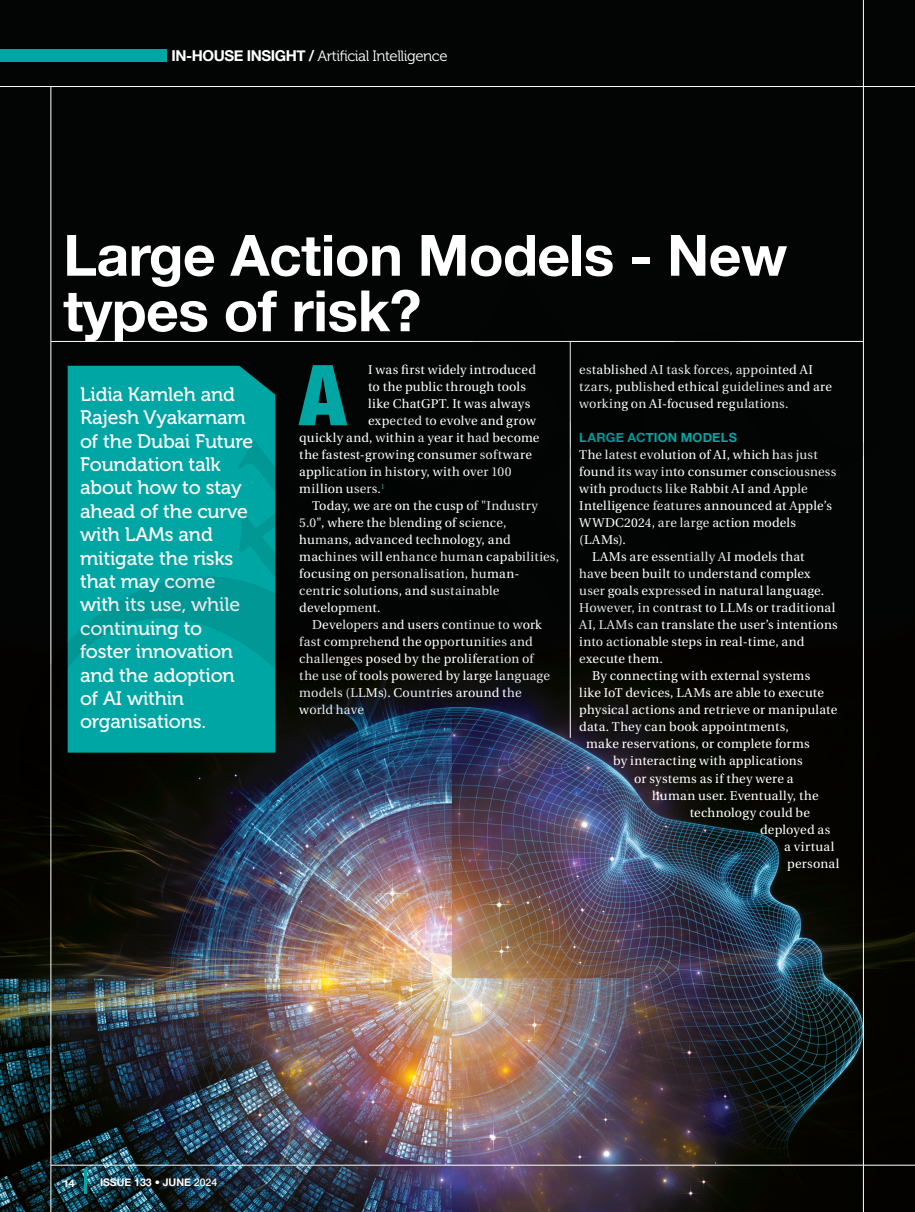
<style>
.page{position:relative;width:915px;height:1212px;background:#fff}
.page>*{position:absolute;margin:0;border:0;box-sizing:border-box;transform-origin:0 0}
.t1{font:900 condensed 84.15px "Helvetica Neue";color:#00a6a3}
.t2{font:700 57px/55.5px "Helvetica Neue";letter-spacing:-.01em;color:#fff}
.t3{font:19.5px/23.4px "Museo 500";letter-spacing:-.01em;color:#fff}
.t4{font:15px "Museo 300";letter-spacing:-.03em;color:#fff}
.t5{font:12.75px/17px "Utopia";letter-spacing:.015em;color:#fff}
.t6{font:700 12.75px "Helvetica Neue";letter-spacing:.015em;color:#00a6a3}
.t7{font:12.75px "Utopia";letter-spacing:.045em;color:#fff}
.t8{font:700 10.5px "Helvetica Neue";color:#fff}
.s1{font-family:"Helvetica Neue";font-weight:700}
.s2{font-family:"Avenir LT Std";font-weight:300}
.s3{font-weight:500}
</style>
<div class="page">
<img style="left:0;top:0;width:914px;height:1212px">
<hr style="left:84px;top:1170px;width:3px;height:24px;background:#00a6a3">
<hr style="left:51px;top:86px;width:1px;height:1126px;background:#fff">
<hr style="left:0;top:86px;width:914px;height:1px;background:#fff">
<div style="left:0;top:49px;width:166px;height:13px;background:#00a6a3"></div>
<hr style="left:862px;top:0;width:1px;height:1212px;background:#fff">
<hr style="left:51px;top:341px;width:811px;height:1px;background:#fff">
<div style="left:68px;top:366px;width:207px;height:207px;background:#00a6a3"></div>
<hr style="left:51px;top:1165px;width:863px;height:1px;background:#fff">
<img style="left:18px;top:573px;width:358px;height:372px">
<svg style="left:338px;top:604px;width:250px;height:172px;background:#151f30"></svg>
<div style="left:463px;top:424px;width:216px;height:226px;background:#020303"></div>
<div style="left:470px;top:270px;width:409px;height:328px;background:#030404"></div>
<svg style="left:237px;top:412px;width:228px;height:192px;background:#021e1d"></svg>
<p class="t4" style="left:171px;top:48px;width:277px"><span class="s1">IN-HOUSE INSIGHT /</span> Artificial Intelligence</p>
<h2 class="t2" style="left:63px;top:229px;width:725px">Large Action Models - New types of risk?</h2>
<p class="t3" style="left:80px;top:383px;width:174px">Lidia Kamleh and<br>Rajesh Vyakarnam of the Dubai Future<br>Foundation talk about how to stay ahead of the curve with LAMs and mitigate the risks that may come with its use, while continuing to foster innovation and the adoption of AI within organisations.</p>
<h1 class="t1" style="left:299px;top:326px;width:48px">A</h1>
<p class="t5" style="left:368px;top:362px;width:169px">I was first widely introduced</p>
<p class="t5" style="left:368px;top:379px;width:159px">to the public through tools</p>
<p class="t5" style="left:368px;top:396px;width:164px">like ChatGPT. It was always</p>
<p class="t5" style="left:368px;top:413px;width:169px">expected to evolve and grow</p>
<p class="t5" style="left:299px;top:430px;width:241px">quickly and, within a year it had become</p>
<p class="t5" style="left:299px;top:447px;width:234px">the fastest-growing consumer software</p>
<p class="t5" style="left:299px;top:464px;width:213px">application in history, with over 100</p>
<p class="t5" style="left:299px;top:481px;width:87px">million users.<sup>1</sup></p>
<p class="t5" style="left:312px;top:498px;width:227px">Today, we are on the cusp of "Industry</p>
<p class="t5" style="left:299px;top:515px;width:209px">5.0", where the blending of science,</p>
<p class="t5" style="left:299px;top:532px;width:213px">humans, advanced technology, and</p>
<p class="t5" style="left:299px;top:549px;width:261px">machines will enhance human capabilities,</p>
<p class="t5" style="left:299px;top:566px;width:221px">focusing on personalisation, human-</p>
<p class="t5" style="left:299px;top:583px;width:201px">centric solutions, and sustainable</p>
<p class="t5" style="left:299px;top:600px;width:83px">development.</p>
<p class="t5" style="left:312px;top:617px;width:231px">Developers and users continue to work</p>
<p class="t5" style="left:299px;top:634px;width:235px">fast comprehend the opportunities and</p>
<p class="t5" style="left:299px;top:651px;width:236px">challenges posed by the proliferation of</p>
<p class="t5" style="left:299px;top:668px;width:252px">the use of tools powered by large language</p>
<p class="t5" style="left:299px;top:685px;width:224px">models (LLMs). Countries around the</p>
<p class="t5" style="left:299px;top:702px;width:66px">world have</p>
<p class="t5" style="left:579px;top:362px;width:254px">established AI task forces, appointed AI tzars, published ethical guidelines and are working on AI-focused regulations.</p>
<p class="t6" style="left:579px;top:428px;width:159px">LARGE ACTION MODELS</p>
<p class="t5" style="left:579px;top:447px;width:240px">The latest evolution of AI, which has just</p>
<p class="t5" style="left:579px;top:464px;width:258px">found its way into consumer consciousness</p>
<p class="t5" style="left:579px;top:481px;width:230px">with products like Rabbit AI and Apple</p>
<p class="t5" style="left:579px;top:498px;width:254px">Intelligence features announced at Apple’s</p>
<p class="t5" style="left:579px;top:515px;width:218px">WWDC2024, are large action models</p>
<p class="t5" style="left:579px;top:532px;width:48px">(LAMs).</p>
<p class="t5" style="left:592px;top:549px;width:214px">LAMs are essentially AI models that</p>
<p class="t5" style="left:579px;top:566px;width:233px">have been built to understand complex</p>
<p class="t5" style="left:579px;top:583px;width:246px">user goals expressed in natural language.</p>
<p class="t5" style="left:579px;top:600px;width:257px">However, in contrast to LLMs or traditional</p>
<p class="t5" style="left:579px;top:617px;width:260px">AI, LAMs can translate the user’s intentions</p>
<p class="t5" style="left:579px;top:634px;width:226px">into actionable steps in real-time, and</p>
<p class="t5" style="left:579px;top:651px;width:85px">execute them.</p>
<p class="t5" style="left:592px;top:668px;width:220px">By connecting with external systems</p>
<p class="t5" style="left:579px;top:685px;width:246px">like IoT devices, LAMs are able to execute</p>
<p class="t5" style="left:579px;top:702px;width:259px">physical actions and retrieve or manipulate</p>
<p class="t5" style="left:579px;top:719px;width:211px">data. They can book appointments,</p>
<p class="t5" style="left:586px;top:736px;width:225px">make reservations, or complete forms</p>
<p class="t5" style="left:613px;top:753px;width:191px">by interacting with applications</p>
<p class="t5" style="left:634px;top:770px;width:161px">or systems as if they were a</p>
<p class="t5" style="left:652px;top:787px;width:168px">human user. Eventually, the</p>
<p class="t5" style="left:689px;top:804px;width:122px">technology could be</p>
<p class="t5" style="left:760px;top:821px;width:71px">deployed as</p>
<p class="t7" style="left:784px;top:839px;width:52px">a virtual</p>
<p class="t5" style="left:787px;top:855px;width:54px">personal</p>
<p class="t8" style="left:63px;top:1175px;width:13px">14</p>
<p class="t8" style="left:100px;top:1174px;width:119px">ISSUE 133 <span class="s2">•</span> JUNE <span class="s3">2024</span></p>
</div>
